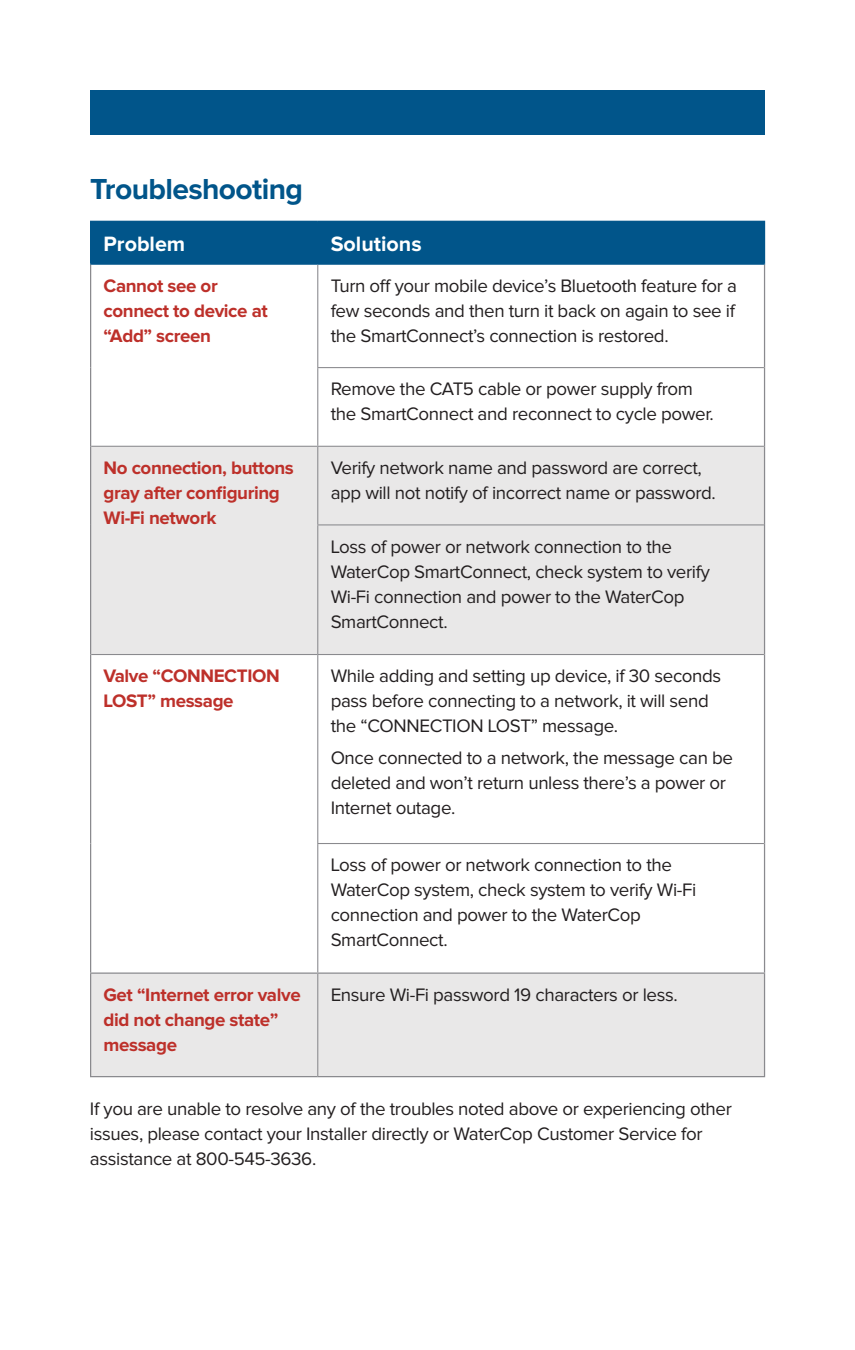
<style>
.page{position:relative;width:855px;height:1350px;background:#fff}
.page>*{position:absolute;margin:0;border:0;box-sizing:border-box;transform-origin:0 0}
.t1{font:700 30px "Proxima Nova";letter-spacing:-.02em;color:#01558a}
.t2{font:700 21.5px "Proxima Nova";color:#fff}
.t3{font:18.75px/25px "Proxima Nova";letter-spacing:-.02em;color:#231f20}
.t4{font:700 18.75px/25px "Proxima Nova";letter-spacing:-.02em;color:#bd302a}
</style>
<div class="page">
<div style="left:90px;top:90px;width:675px;height:44px;background:#01558a"></div>
<div style="left:91px;top:222px;width:673px;height:41px;background:#01558a"></div>
<svg style="left:91px;top:447px;width:673px;height:629px"></svg>
<hr style="left:317px;top:265px;width:1px;height:102px;background:#8a8a8e">
<hr style="left:317px;top:368px;width:1px;height:78px;background:#8a8a8e">
<hr style="left:317px;top:367px;width:447px;height:1px;background:#8a8a8e">
<hr style="left:91px;top:446px;width:227px;height:1px;background:#8a8a8e">
<hr style="left:317px;top:447px;width:1px;height:77px;background:#8a8a8e">
<hr style="left:317px;top:525px;width:1px;height:129px;background:#8a8a8e">
<hr style="left:317px;top:655px;width:1px;height:188px;background:#8a8a8e">
<hr style="left:317px;top:844px;width:1px;height:129px;background:#8a8a8e">
<hr style="left:317px;top:974px;width:1px;height:102px;background:#8a8a8e">
<hr style="left:318px;top:446px;width:446px;height:1px;background:#8a8a8e">
<hr style="left:91px;top:654px;width:227px;height:1px;background:#8a8a8e">
<hr style="left:317px;top:524px;width:447px;height:1px;background:#8a8a8e">
<hr style="left:318px;top:654px;width:446px;height:1px;background:#8a8a8e">
<hr style="left:317px;top:843px;width:447px;height:1px;background:#8a8a8e">
<hr style="left:90px;top:221px;width:228px;height:1px;background:#01558a">
<hr style="left:90px;top:222px;width:1px;height:41px;background:#01558a">
<hr style="left:318px;top:221px;width:447px;height:1px;background:#01558a">
<hr style="left:764px;top:222px;width:1px;height:41px;background:#01558a">
<hr style="left:90px;top:263px;width:228px;height:2px;background:#01558a">
<hr style="left:318px;top:263px;width:447px;height:2px;background:#01558a">
<hr style="left:90px;top:265px;width:1px;height:103px;background:#8a8a8e">
<hr style="left:90px;top:368px;width:1px;height:78px;background:#8a8a8e">
<hr style="left:764px;top:265px;width:1px;height:103px;background:#8a8a8e">
<hr style="left:764px;top:368px;width:1px;height:78px;background:#8a8a8e">
<hr style="left:90px;top:446px;width:1px;height:79px;background:#8a8a8e">
<hr style="left:90px;top:525px;width:1px;height:130px;background:#8a8a8e">
<hr style="left:764px;top:446px;width:1px;height:79px;background:#8a8a8e">
<hr style="left:764px;top:525px;width:1px;height:130px;background:#8a8a8e">
<hr style="left:90px;top:655px;width:1px;height:189px;background:#8a8a8e">
<hr style="left:90px;top:844px;width:1px;height:129px;background:#8a8a8e">
<hr style="left:90px;top:973px;width:228px;height:1px;background:#8a8a8e">
<hr style="left:90px;top:974px;width:1px;height:102px;background:#8a8a8e">
<hr style="left:90px;top:1076px;width:228px;height:1px;background:#8a8a8e">
<hr style="left:764px;top:655px;width:1px;height:189px;background:#8a8a8e">
<hr style="left:764px;top:844px;width:1px;height:129px;background:#8a8a8e">
<hr style="left:318px;top:973px;width:447px;height:1px;background:#8a8a8e">
<hr style="left:764px;top:974px;width:1px;height:102px;background:#8a8a8e">
<hr style="left:318px;top:1076px;width:447px;height:1px;background:#8a8a8e">
<h1 class="t1" style="left:90px;top:175px;width:215px">Troubleshooting</h1>
<p class="t2" style="left:104px;top:234px;width:83px">Problem</p>
<p class="t2" style="left:331px;top:234px;width:92px">Solutions</p>
<p class="t4" style="left:104px;top:274px;width:166px">Cannot see or connect to device at “Add” screen</p>
<p class="t3" style="left:331px;top:274px;width:408px;text-align:justify">Turn off your mobile device’s Bluetooth feature for a few seconds and then turn it back on again to see if the SmartConnect’s connection is restored.</p>
<p class="t3" style="left:331px;top:377px;width:385px">Remove the CAT5 cable or power supply from the SmartConnect and reconnect to cycle power.</p>
<p class="t4" style="left:104px;top:456px;width:192px">No connection, buttons gray after configuring<br>Wi-Fi network</p>
<p class="t3" style="left:331px;top:456px;width:387px">Verify network name and password are correct, app will not notify of incorrect name or password.</p>
<p class="t3" style="left:331px;top:535px;width:381px">Loss of power or network connection to the WaterCop SmartConnect, check system to verify Wi-Fi connection and power to the WaterCop SmartConnect.</p>
<p class="t4" style="left:104px;top:664px;width:178px">Valve “CONNECTION<br>LOST” message</p>
<p class="t3" style="left:331px;top:664px;width:392px">While adding and setting up device, if 30 seconds pass before connecting to a network, it will send the “CONNECTION LOST” message.</p>
<p class="t3" style="left:331px;top:746px;width:404px">Once connected to a network, the message can be deleted and won’t return unless there’s a power or<br>Internet outage.</p>
<p class="t3" style="left:331px;top:853px;width:367px">Loss of power or network connection to the WaterCop system, check system to verify Wi-Fi connection and power to the WaterCop SmartConnect.</p>
<p class="t4" style="left:104px;top:983px;width:199px">Get “Internet error valve did not change state” message</p>
<p class="t3" style="left:331px;top:983px;width:349px">Ensure Wi-Fi password 19 characters or less.</p>
<p class="t3" style="left:90px;top:1097px;width:644px">If you are unable to resolve any of the troubles noted above or experiencing other issues, please contact your Installer directly or WaterCop Customer Service for assistance at 800-545-3636.</p>
</div>
